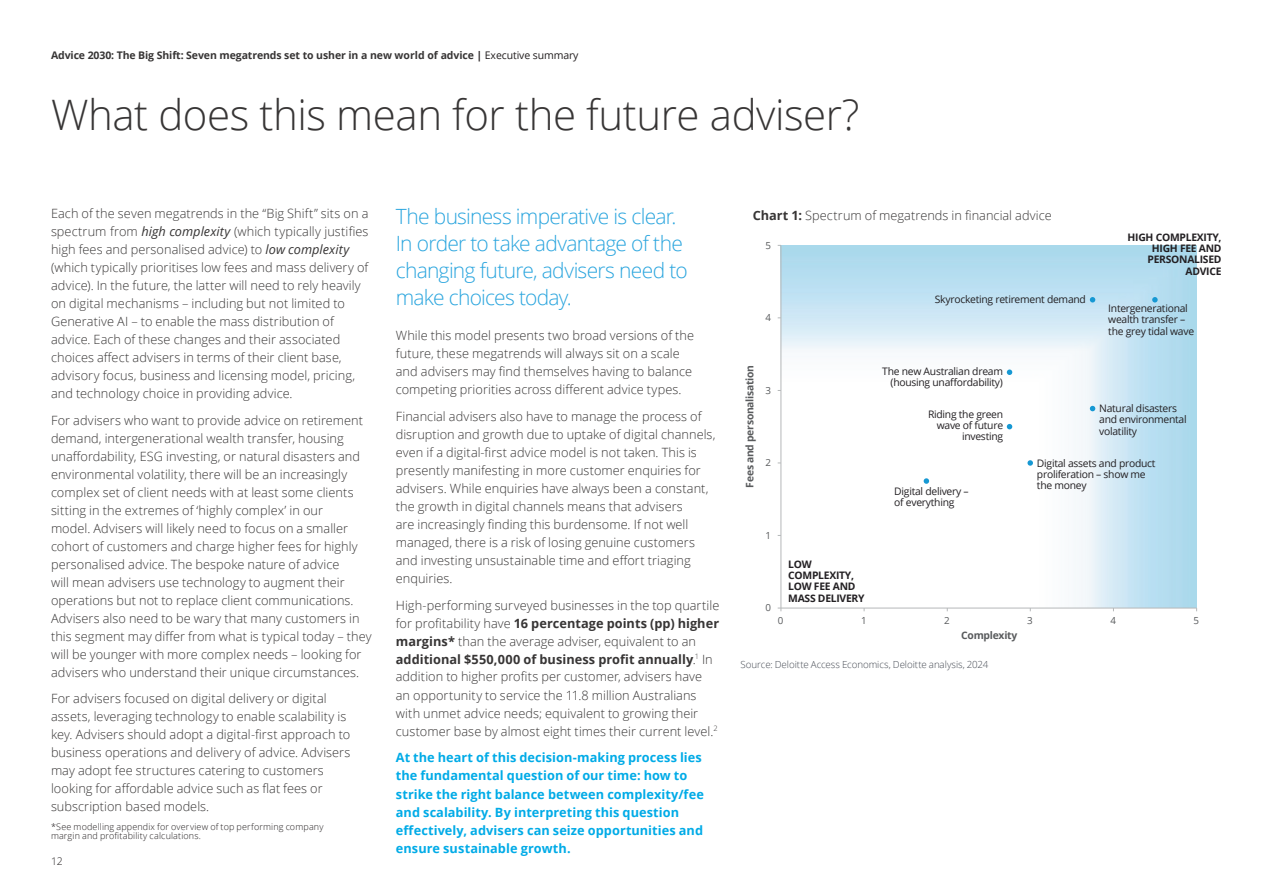
<style>
.page{position:relative;width:1263px;height:893px;background:#fff}
.page>*{position:absolute;margin:0;border:0;box-sizing:border-box;transform-origin:0 0}
.t1{font:300 42px "Open Sans";letter-spacing:-.01em;color:#373535}
.t2{font:300 21px/27px "Open Sans";letter-spacing:-.035em;color:#2aa5de}
.t3{font:300 12.75px/18px "Open Sans";letter-spacing:.005em;color:#373535}
.t4{font:700 12.75px/18.1px "Open Sans";letter-spacing:.005em;color:#00abe7}
.t5{font:700 10.5px "Open Sans";letter-spacing:-.01em;color:#373535}
.t6{font:300 10.5px "Open Sans";color:#231f20}
.t7{font:10.35px/11.4px "Open Sans";letter-spacing:-.025em;color:#232023}
.t8{font:700 10.35px/11.4px "Open Sans";letter-spacing:-.025em;color:#232023}
.t9{font:700 10.35px "Open Sans";letter-spacing:-.025em;color:#595b5d}
.t10{font:300 9.75px "Open Sans";letter-spacing:-.01em;color:#464b54}
.t11{font:9.75px "Open Sans";color:#595b5d}
.t12{font:300 9px/9px "Open Sans";letter-spacing:.015em;color:#231f20}
.s1{color:#231f20}
.s2{font-weight:400;color:#231f20}
.s3{font-weight:400;font-style:italic}
.s4{font-weight:700}
</style>
<div class="page">
<hr style="left:780px;top:245px;width:1px;height:363px;background:#b5b8b9">
<hr style="left:781px;top:608px;width:415px;height:1px;background:#b5b8b9">
<svg style="left:1090px;top:297px;width:5px;height:5px"></svg>
<svg style="left:1090px;top:406px;width:5px;height:5px"></svg>
<svg style="left:1007px;top:369px;width:5px;height:6px"></svg>
<svg style="left:924px;top:478px;width:5px;height:6px"></svg>
<svg style="left:1152px;top:297px;width:6px;height:5px"></svg>
<svg style="left:1007px;top:424px;width:5px;height:5px"></svg>
<svg style="left:1027px;top:460px;width:6px;height:6px"></svg>
<p class="t5" style="left:51px;top:48px;width:529px">Advice 2030: The Big Shift: Seven megatrends set to usher in a new world of advice <span class="s1">|</span> <span class="s2">Executive summary</span></p>
<h1 class="t1" style="left:51px;top:86px;width:810px">What does this mean for the future adviser?</h1>
<p class="t3" style="left:51px;top:204px;width:319px">Each of the seven megatrends in the “Big Shift” sits on a spectrum from <span class="s3">high complexity</span> (which typically justifies high fees and personalised advice) to <span class="s3">low complexity </span>(which typically prioritises low fees and mass delivery of advice). In the future, the latter will need to rely heavily on digital mechanisms – including but not limited to Generative AI – to enable the mass distribution of advice. Each of these changes and their associated choices affect advisers in terms of their client base, advisory focus, business and licensing model, pricing, and technology choice in providing advice.</p>
<p class="t3" style="left:51px;top:411px;width:322px">For advisers who want to provide advice on retirement demand, intergenerational wealth transfer, housing unaffordability, ESG investing, or natural disasters and environmental volatility, there will be an increasingly complex set of client needs with at least some clients sitting in the extremes of ‘highly complex’ in our<br>model. Advisers will likely need to focus on a smaller cohort of customers and charge higher fees for highly personalised advice. The bespoke nature of advice<br>will mean advisers use technology to augment their operations but not to replace client communications.<br>Advisers also need to be wary that many customers in this segment may differ from what is typical today – they will be younger with more complex needs – looking for advisers who understand their unique circumstances.</p>
<p class="t3" style="left:51px;top:689px;width:301px">For advisers focused on digital delivery or digital assets, leveraging technology to enable scalability is key. Advisers should adopt a digital-first approach to business operations and delivery of advice. Advisers may adopt fee structures catering to customers looking for affordable advice such as flat fees or subscription based models.</p>
<p class="t12" style="left:51px;top:822px;width:274px">*See modelling appendix for overview of top performing company margin and profitability calculations.</p>
<p class="t6" style="left:51px;top:853px;width:13px">12</p>
<h2 class="t2" style="left:396px;top:203px;width:282px">The business imperative is clear.</h2>
<p class="t3" style="left:753px;top:206px;width:301px"><span class="s4">Chart 1:</span> Spectrum of megatrends in financial advice</p>
<h2 class="t2" style="left:396px;top:230px;width:293px">In order to take advantage of the changing future, advisers need to make choices today.</h2>
<p class="t3" style="left:396px;top:326px;width:300px">While this model presents two broad versions of the future, these megatrends will always sit on a scale and advisers may find themselves having to balance competing priorities across different advice types.</p>
<p class="t3" style="left:396px;top:407px;width:321px">Financial advisers also have to manage the process of disruption and growth due to uptake of digital channels, even if a digital-first advice model is not taken. This is presently manifesting in more customer enquiries for advisers. While enquiries have always been a constant, the growth in digital channels means that advisers<br>are increasingly finding this burdensome. If not well managed, there is a risk of losing genuine customers and investing unsustainable time and effort triaging enquiries.</p>
<p class="t3" style="left:396px;top:596px;width:325px">High-performing surveyed businesses in the top quartile for profitability have <span class="s4">16 percentage points (pp) higher margins*</span> than the average adviser, equivalent to an <span class="s4">additional $550,000 of business profit annually</span>.<sup>1</sup> In addition to higher profits per customer, advisers have an opportunity to service the 11.8 million Australians with unmet advice needs; equivalent to growing their customer base by almost eight times their current level.<sup>2</sup></p>
<p class="t8" style="left:1127px;top:231px;width:96px;text-align:right">HIGH COMPLEXITY,<br>HIGH FEE AND<br>PERSONALISED<br>ADVICE</p>
<p class="t11" style="left:765px;top:238px;width:7px">5</p>
<p class="t7" style="left:935px;top:293px;width:153px">Skyrocketing retirement demand</p>
<p class="t7" style="left:1108px;top:302px;width:87px">Intergenerational wealth transfer – the grey tidal wave</p>
<p class="t11" style="left:765px;top:311px;width:7px">4</p>
<p class="t9" style="left:742px;top:487px;width:124px;rotate:-90deg">Fees and personalisation</p>
<p class="t7" style="left:882px;top:365px;width:122px;text-align:right">The new Australian dream (housing unaffordability)</p>
<p class="t11" style="left:765px;top:383px;width:7px">3</p>
<p class="t7" style="left:1099px;top:402px;width:89px">Natural disasters and environmental volatility</p>
<p class="t7" style="left:928px;top:408px;width:77px;text-align:right">Riding the green wave of future investing</p>
<p class="t7" style="left:1037px;top:457px;width:120px">Digital assets and product proliferation – show me the money</p>
<p class="t11" style="left:765px;top:456px;width:7px">2</p>
<p class="t7" style="left:894px;top:485px;width:76px">Digital delivery – of everything</p>
<p class="t11" style="left:765px;top:529px;width:7px">1</p>
<p class="t8" style="left:788px;top:558px;width:78px">LOW<br>COMPLEXITY,<br>LOW FEE AND<br>MASS DELIVERY</p>
<p class="t11" style="left:765px;top:601px;width:7px">0</p>
<p class="t11" style="left:778px;top:614px;width:7px">0</p>
<p class="t11" style="left:861px;top:614px;width:7px">1</p>
<p class="t11" style="left:944px;top:614px;width:7px">2</p>
<p class="t11" style="left:1027px;top:614px;width:7px">3</p>
<p class="t11" style="left:1110px;top:614px;width:7px">4</p>
<p class="t11" style="left:1193px;top:614px;width:7px">5</p>
<p class="t9" style="left:961px;top:628px;width:58px">Complexity</p>
<p class="t10" style="left:741px;top:657px;width:249px">Source: Deloitte Access Economics, Deloitte analysis, 2024</p>
<p class="t4" style="left:396px;top:748px;width:309px">At the heart of this decision-making process lies the fundamental question of our time: how to strike the right balance between complexity/fee and scalability. By interpreting this question effectively, advisers can seize opportunities and ensure sustainable growth.</p>
</div>
